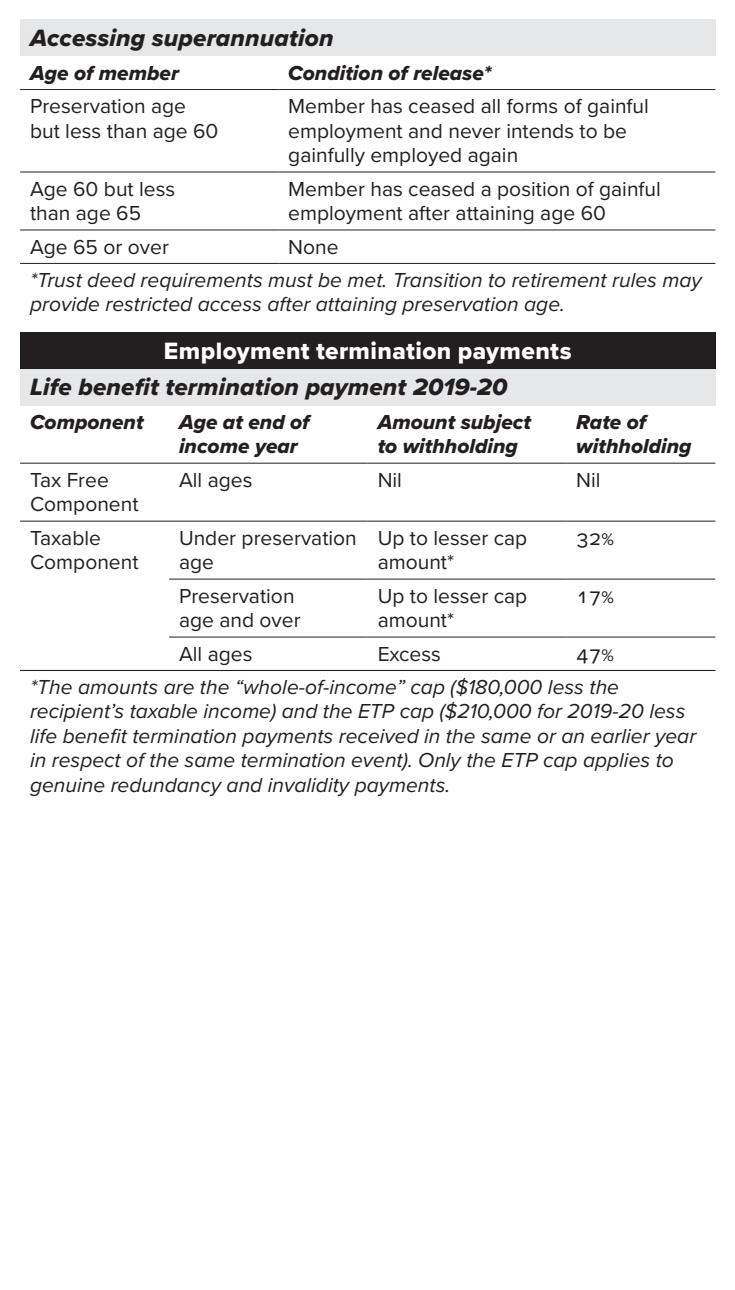
<style>
.page{position:relative;width:735px;height:1290px;background:#fff}
.page>*{position:absolute;margin:0;border:0;box-sizing:border-box;transform-origin:0 0}
.Table_Sub_Heading{font:24.5px "Proxima Nova Extrabld It";letter-spacing:.005em;color:#231f20}
.Table_Heading___7_8{font:24.5px "Proxima Nova Extrabld";letter-spacing:.015em;color:#fff}
.Footnote{font:italic 21px/24.5px "Proxima Nova";color:#231f20}
.Table_Body{font:21px/24.5px "Proxima Nova";color:#231f20}
.Table_body_-_Bold{font:21px/24.5px "Proxima Nova Extrabld It";color:#231f20}
</style>
<div class="page">
<div style="left:20px;top:20px;width:695px;height:36px;background:#e6e7e9"></div>
<hr style="left:20px;top:171px;width:258px;height:2px;background:#231f20">
<hr style="left:278px;top:171px;width:437px;height:2px;background:#231f20">
<hr style="left:20px;top:229px;width:258px;height:2px;background:#231f20">
<hr style="left:278px;top:229px;width:437px;height:2px;background:#231f20">
<hr style="left:20px;top:89px;width:258px;height:1px;background:#231f20">
<hr style="left:278px;top:89px;width:437px;height:1px;background:#231f20">
<hr style="left:20px;top:263px;width:258px;height:1px;background:#231f20">
<hr style="left:278px;top:263px;width:437px;height:1px;background:#231f20">
<div style="left:20px;top:333px;width:695px;height:36px;background:#231f20"></div>
<div style="left:20px;top:369px;width:695px;height:36px;background:#e6e7e9"></div>
<hr style="left:20px;top:462px;width:149px;height:2px;background:#231f20">
<hr style="left:169px;top:462px;width:198px;height:2px;background:#231f20">
<hr style="left:367px;top:462px;width:199px;height:2px;background:#231f20">
<hr style="left:566px;top:462px;width:149px;height:2px;background:#231f20">
<hr style="left:20px;top:520px;width:149px;height:2px;background:#231f20">
<hr style="left:169px;top:520px;width:198px;height:2px;background:#231f20">
<hr style="left:367px;top:520px;width:199px;height:2px;background:#231f20">
<hr style="left:566px;top:520px;width:149px;height:2px;background:#231f20">
<hr style="left:169px;top:578px;width:198px;height:2px;background:#231f20">
<hr style="left:367px;top:578px;width:199px;height:2px;background:#231f20">
<hr style="left:566px;top:578px;width:149px;height:2px;background:#231f20">
<hr style="left:169px;top:636px;width:198px;height:2px;background:#231f20">
<hr style="left:367px;top:636px;width:199px;height:2px;background:#231f20">
<hr style="left:566px;top:636px;width:149px;height:2px;background:#231f20">
<hr style="left:20px;top:670px;width:149px;height:1px;background:#231f20">
<hr style="left:169px;top:670px;width:198px;height:1px;background:#231f20">
<hr style="left:367px;top:670px;width:199px;height:1px;background:#231f20">
<hr style="left:566px;top:670px;width:149px;height:1px;background:#231f20">
<p class="Table_Sub_Heading" style="left:30px;top:20px;width:305px">Accessing superannuation</p>
<p class="Table_body_-_Bold" style="left:30px;top:60px;width:150px">Age of member</p>
<p class="Table_body_-_Bold" style="left:288px;top:60px;width:204px">Condition of release*</p>
<p class="Table_Body" style="left:30px;top:93px;width:190px">Preservation age but less than age 60</p>
<p class="Table_Body" style="left:288px;top:93px;width:362px">Member has ceased all forms of gainful employment and never intends to be gainfully employed again</p>
<p class="Table_Body" style="left:30px;top:175px;width:147px">Age 60 but less than age 65</p>
<p class="Table_Body" style="left:288px;top:175px;width:374px">Member has ceased a position of gainful employment after attaining age 60</p>
<p class="Table_Body" style="left:30px;top:233px;width:140px">Age 65 or over</p>
<p class="Table_Body" style="left:288px;top:233px;width:52px">None</p>
<p class="Footnote" style="left:30px;top:267px;width:673px">*Trust deed requirements must be met. Transition to retirement rules may provide restricted access after attaining preservation age.</p>
<p class="Table_Heading___7_8" style="left:164px;top:333px;width:409px">Employment termination payments</p>
<p class="Table_Sub_Heading" style="left:30px;top:369px;width:479px">Life benefit termination payment 2019-20</p>
<p class="Table_body_-_Bold" style="left:30px;top:409px;width:115px">Component</p>
<p class="Table_body_-_Bold" style="left:179px;top:409px;width:132px">Age at end of income year</p>
<p class="Table_body_-_Bold" style="left:377px;top:409px;width:155px">Amount subject to withholding</p>
<p class="Table_body_-_Bold" style="left:576px;top:409px;width:117px">Rate of withholding</p>
<p class="Table_Body" style="left:30px;top:466px;width:110px">Tax Free<br>Component</p>
<p class="Table_Body" style="left:179px;top:466px;width:75px">All ages</p>
<p class="Table_Body" style="left:377px;top:466px;width:26px">Nil</p>
<p class="Table_Body" style="left:576px;top:466px;width:26px">Nil</p>
<p class="Table_Body" style="left:30px;top:524px;width:110px">Taxable<br>Component</p>
<p class="Table_Body" style="left:179px;top:524px;width:179px">Under preservation age</p>
<p class="Table_Body" style="left:377px;top:524px;width:151px">Up to lesser cap amount*</p>
<p class="Table_Body" style="left:576px;top:524px;width:39px">32%</p>
<p class="Table_Body" style="left:179px;top:582px;width:123px">Preservation age and over</p>
<p class="Table_Body" style="left:377px;top:582px;width:151px">Up to lesser cap amount*</p>
<p class="Table_Body" style="left:576px;top:582px;width:39px">17%</p>
<p class="Table_Body" style="left:179px;top:640px;width:75px">All ages</p>
<p class="Table_Body" style="left:377px;top:640px;width:65px">Excess</p>
<p class="Table_Body" style="left:576px;top:640px;width:39px">47%</p>
<p class="Footnote" style="left:30px;top:674px;width:667px">*The amounts are the “whole-of-income” cap ($180,000 less the recipient’s taxable income) and the ETP cap ($210,000 for 2019-20 less life benefit termination payments received in the same or an earlier year in respect of the same termination event). Only the ETP cap applies to genuine redundancy and invalidity payments.</p>
</div>
